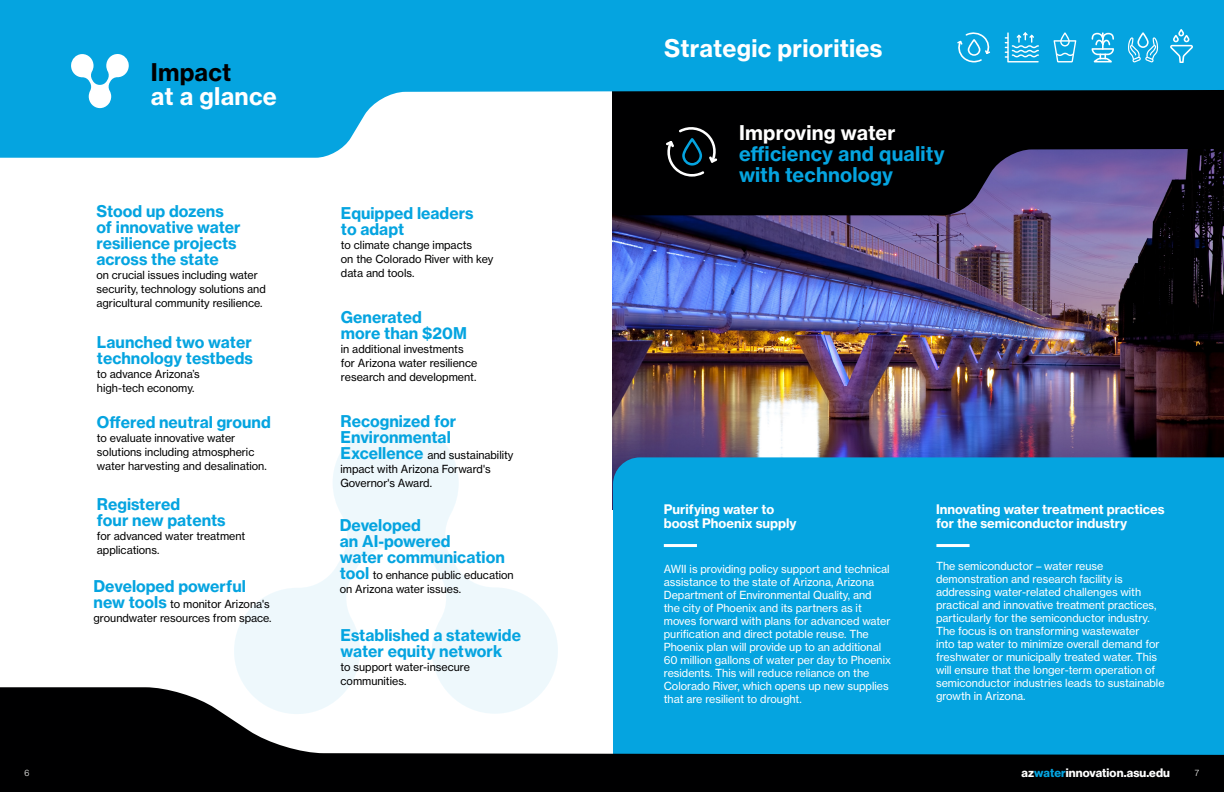
<style>
.page{position:relative;width:1224px;height:792px;background:#fff}
.page>*{position:absolute;margin:0;border:0;box-sizing:border-box;transform-origin:0 0}
.Intro_Text{font:24px/24px "N Haas Grotesk TX Pro 75 Bd";letter-spacing:.01em;color:#fff}
.Intro_Text-2{font:20px/21px "N Haas Grotesk TX Pro 75 Bd";letter-spacing:.01em;color:#05a4e0}
.Intro_Text-3{font:16px/16px "N Haas Grotesk TX Pro 75 Bd";color:#05a4e0}
.Intro_Text-4{font:13px/14px "N Haas Grotesk TX Pro 75 Bd";color:#fff}
.ASU_-_H3_Bold{font:12px "N Haas Grotesk DS Pro 75 Bd";letter-spacing:.01em;color:#fff}
.Body{font:11px/13px "N Haas Grotesk TX Pro 55 Rg";color:#fff}
.Intro_Text-5{font:11px/14px "N Haas Grotesk TX Pro 55 Rg";color:#000001}
.t1{font:9px "N Haas Grotesk DS Pro 45 Lt";color:#fff}
.s1{color:#000001}
.s2{font-family:"N Haas Grotesk TX Pro 75 Bd";font-size:16px;color:#05a4e0}
.s3{color:#fff}
.s4{color:#05a4e0}
</style>
<div class="page">
<img style="left:612px;top:215px;width:612px;height:295px">
<svg style="left:612px;top:158px;width:612px;height:57px;background:#262038"></svg>
<svg style="left:665px;top:158px;width:53px;height:19px"></svg>
<svg style="left:0;top:0;width:1224px;height:158px;background:#2082a8"></svg>
<div style="left:664px;top:0;width:504px;height:77px;background:#05a4e0"></div>
<div style="left:613px;top:457px;width:611px;height:230px;background:#05a4e0"></div>
<hr style="left:664px;top:544px;width:33px;height:3px;background:#fff">
<hr style="left:936px;top:544px;width:34px;height:3px;background:#fff">
<svg style="left:0;top:687px;width:1224px;height:105px;background:#245b70"></svg>
<svg style="left:234px;top:420px;width:324px;height:295px"></svg>
<svg style="left:71px;top:54px;width:58px;height:54px"></svg>
<svg style="left:957px;top:31px;width:34px;height:31px"></svg>
<svg style="left:1005px;top:32px;width:34px;height:30px"></svg>
<svg style="left:1054px;top:32px;width:22px;height:30px"></svg>
<svg style="left:1091px;top:32px;width:23px;height:30px"></svg>
<svg style="left:1128px;top:32px;width:30px;height:30px"></svg>
<svg style="left:1170px;top:29px;width:23px;height:34px"></svg>
<p class="Intro_Text" style="left:151px;top:61px;width:128px"><span class="s1">Impact<br></span>at a glance</p>
<p class="Intro_Text-3" style="left:96px;top:203px;width:146px">Stood up dozens of innovative water resilience projects across the state</p>
<p class="Intro_Text-5" style="left:96px;top:268px;width:171px">on crucial issues including water security, technology solutions and agricultural community resilience.</p>
<p class="Intro_Text-3" style="left:97px;top:334px;width:158px">Launched two water technology testbeds</p>
<p class="Intro_Text-5" style="left:97px;top:367px;width:104px">to advance Arizona’s high-tech economy.</p>
<p class="Intro_Text-3" style="left:97px;top:414px;width:175px">Offered neutral ground</p>
<p class="Intro_Text-5" style="left:97px;top:431px;width:171px">to evaluate innovative water solutions including atmospheric water harvesting and desalination.</p>
<p class="Intro_Text-3" style="left:97px;top:496px;width:130px">Registered<br>four new patents</p>
<p class="Intro_Text-5" style="left:97px;top:529px;width:150px">for advanced water treatment applications.</p>
<p class="Intro_Text-3" style="left:94px;top:578px;width:154px">Developed powerful</p>
<p class="Intro_Text-5" style="left:94px;top:597px;width:180px"><span class="s2">new tools</span> to monitor Arizona's groundwater resources from space.</p>
<p class="Intro_Text-3" style="left:341px;top:205px;width:134px">Equipped leaders to adapt</p>
<p class="Intro_Text-5" style="left:341px;top:238px;width:154px">to climate change impacts<br>on the Colorado River with key data and tools.</p>
<p class="Intro_Text-3" style="left:341px;top:310px;width:127px">Generated<br>more than $20M</p>
<p class="Intro_Text-5" style="left:341px;top:342px;width:138px">in additional investments for Arizona water resilience research and development.</p>
<p class="Intro_Text-3" style="left:341px;top:413px;width:117px">Recognized for<br>Environmental</p>
<p class="Intro_Text-5" style="left:341px;top:448px;width:175px"><span class="s2">Excellence</span> and sustainability impact with Arizona Forward's<br>Governor's Award.</p>
<p class="Intro_Text-3" style="left:340px;top:517px;width:166px">Developed<br>an AI-powered<br>water communication</p>
<p class="Intro_Text-5" style="left:340px;top:568px;width:175px"><span class="s2">tool</span> to enhance public education on Arizona water issues.</p>
<p class="Intro_Text-3" style="left:341px;top:627px;width:182px">Established a statewide water equity network</p>
<p class="Intro_Text-5" style="left:341px;top:660px;width:131px">to support water-insecure communities.</p>
<p class="Intro_Text" style="left:664px;top:36px;width:220px">Strategic priorities</p>
<p class="Intro_Text-2" style="left:739px;top:122px;width:207px"><span class="s3">Improving water </span>efficiency and quality with technology</p>
<p class="Intro_Text-4" style="left:664px;top:502px;width:134px">Purifying water to boost Phoenix supply</p>
<p class="Body" style="left:664px;top:563px;width:229px">AWII is providing policy support and technical assistance to the state of Arizona, Arizona Department of Environmental Quality, and<br>the city of Phoenix and its partners as it moves forward with plans for advanced water purification and direct potable reuse. The Phoenix plan will provide up to an additional 60 million gallons of water per day to Phoenix residents. This will reduce reliance on the Colorado River, which opens up new supplies that are resilient to drought.</p>
<p class="Intro_Text-4" style="left:936px;top:502px;width:230px">Innovating water treatment practices for the semiconductor industry</p>
<p class="Body" style="left:936px;top:560px;width:230px">The semiconductor – water reuse demonstration and research facility is addressing water-related challenges with practical and innovative treatment practices, particularly for the semiconductor industry.<br>The focus is on transforming wastewater<br>into tap water to minimize overall demand for freshwater or municipally treated water. This will ensure that the longer-term operation of semiconductor industries leads to sustainable growth in Arizona.</p>
<p class="t1" style="left:25px;top:768px;width:6px">6</p>
<p class="ASU_-_H3_Bold" style="left:1022px;top:766px;width:150px">az<span class="s4">water</span>innovation.asu.edu</p>
<p class="t1" style="left:1195px;top:768px;width:6px">7</p>
</div>
